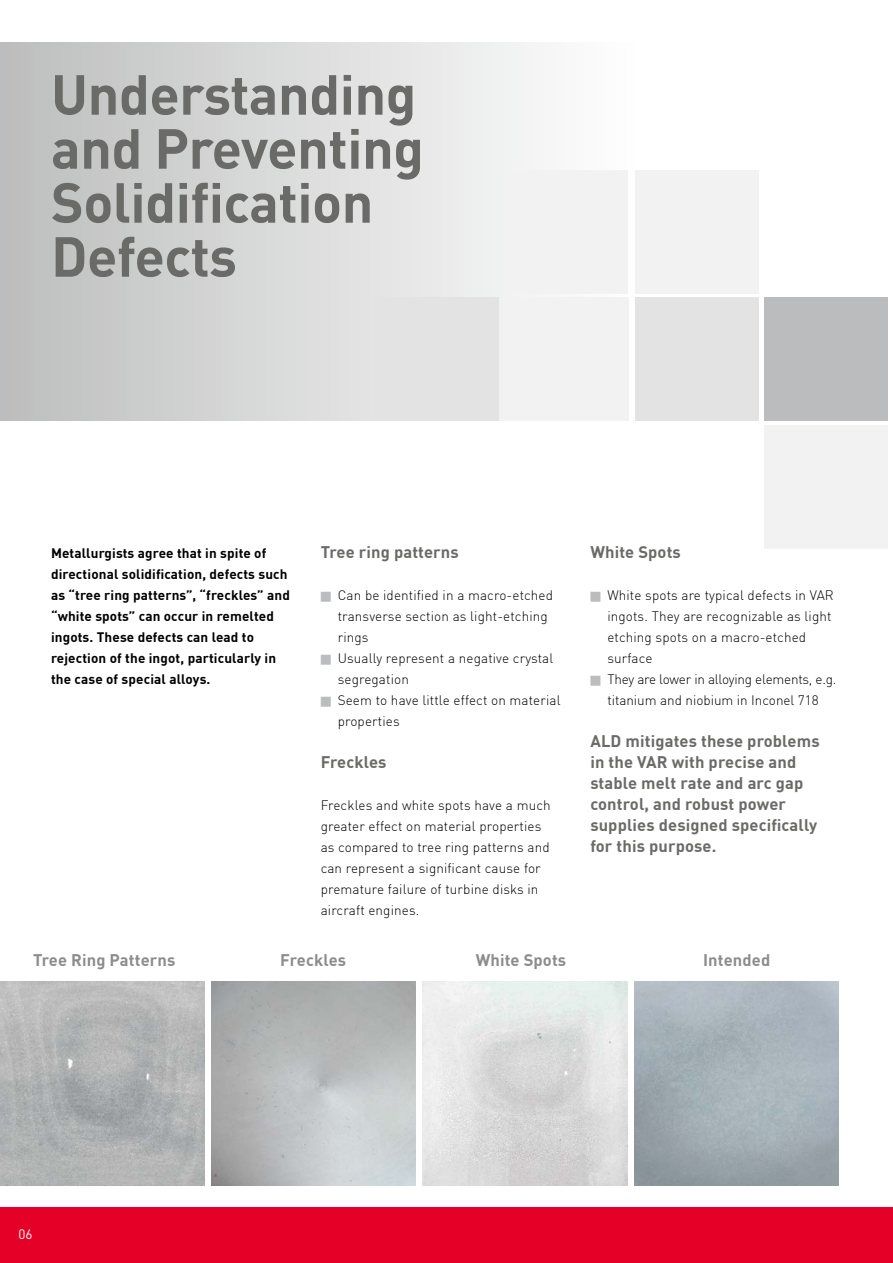
<style>
.page{position:relative;width:893px;height:1263px;background:#fff}
.page>*{position:absolute;margin:0;border:0;box-sizing:border-box;transform-origin:0 0}
.t1{font:700 55.5px/54px "DIN Offc";letter-spacing:-.01em;color:#6a6a69}
.t2{font:700 16.5px/21px "DIN Offc";letter-spacing:.01em;color:#6a6a69}
.t3{font:700 16.5px "DIN Offc";letter-spacing:.01em;color:#8c8c8c}
.t4{font:300 13.5px/21px "DIN Offc";letter-spacing:.01em;color:#000}
.t5{font:700 13.5px/21px "DIN Offc";letter-spacing:.01em;color:#000}
.t6{font:13.5px "DIN Offc";color:#fff}
</style>
<div class="page">
<div style="left:0;top:1208px;width:893px;height:55px;background:#e40026"></div>
<div style="left:0;top:43px;width:638px;height:378px;background:linear-gradient(to right,#bdbdbe,#fff)"></div>
<hr style="left:892px;top:680px;width:1px;height:124px;background:#bbbcbd">
<div style="left:764px;top:297px;width:123px;height:124px;background:#bbbcbd"></div>
<div style="left:505px;top:170px;width:123px;height:123px;background:#f2f2f2"></div>
<img style="left:422px;top:981px;width:205px;height:205px">
<img style="left:0;top:981px;width:205px;height:205px">
<div style="left:505px;top:297px;width:123px;height:124px;background:#f2f2f2"></div>
<div style="left:375px;top:297px;width:124px;height:124px;background:#e3e3e3"></div>
<div style="left:635px;top:170px;width:123px;height:123px;background:#f2f2f2"></div>
<div style="left:635px;top:297px;width:123px;height:124px;background:#e3e3e3"></div>
<div style="left:764px;top:425px;width:123px;height:124px;background:#f2f2f2"></div>
<div style="left:635px;top:43px;width:123px;height:123px;background:#fff"></div>
<h1 class="t1" style="left:51px;top:65px;width:374px">Understanding and Preventing<br>Solidification<br>Defects</h1>
<p class="t5" style="left:51px;top:542px;width:240px">Metallurgists agree that in spite of directional solidification, defects such as “tree ring patterns”, “freckles” and “white spots” can occur in remelted ingots. These defects can lead to rejection of the ingot, particularly in the case of special alloys.</p>
<p class="t2" style="left:321px;top:541px;width:140px">Tree ring patterns</p>
<p class="t4" style="left:338px;top:585px;width:224px">Can be identified in a macro-etched transverse section as light-etching rings<br>Usually represent a negative crystal segregation<br>Seem to have little effect on material properties</p>
<p class="t2" style="left:321px;top:751px;width:67px">Freckles</p>
<p class="t4" style="left:321px;top:795px;width:231px">Freckles and white spots have a much greater effect on material properties as compared to tree ring patterns and can represent a significant cause for premature failure of turbine disks in aircraft engines.</p>
<p class="t2" style="left:590px;top:541px;width:92px">White Spots</p>
<p class="t4" style="left:607px;top:585px;width:230px">White spots are typical defects in VAR ingots. They are recognizable as light etching spots on a macro-etched surface<br>They are lower in alloying elements, e.g. titanium and niobium in Inconel 718</p>
<p class="t2" style="left:590px;top:730px;width:231px">ALD mitigates these problems in the VAR with precise and stable melt rate and arc gap control, and robust power supplies designed specifically for this purpose.</p>
<p class="t3" style="left:33px;top:949px;width:144px">Tree Ring Patterns</p>
<p class="t3" style="left:280px;top:949px;width:67px">Freckles</p>
<p class="t3" style="left:476px;top:949px;width:92px">White Spots</p>
<p class="t3" style="left:703px;top:949px;width:69px">Intended</p>
<p class="t6" style="left:18px;top:1226px;width:16px">06</p>
</div>
